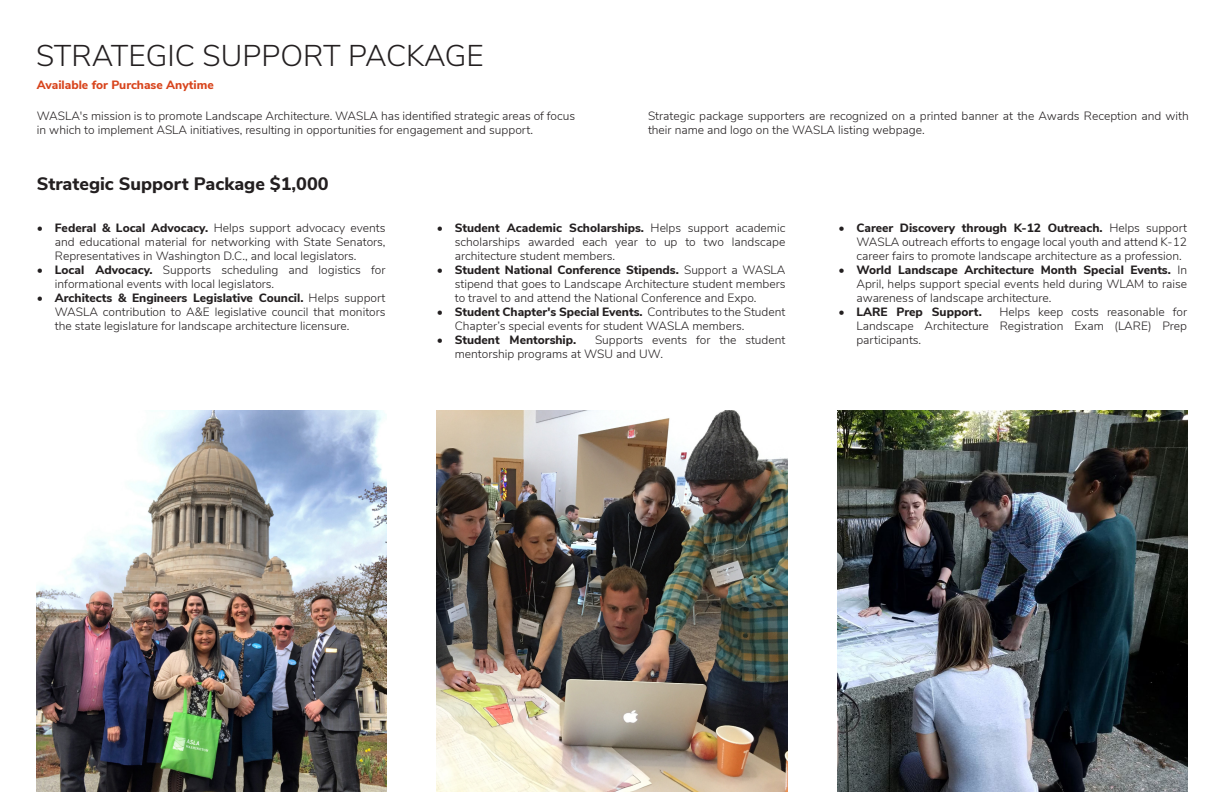
<style>
.page{position:relative;width:1224px;height:792px;background:#fff}
.page>*{position:absolute;margin:0;border:0;box-sizing:border-box;transform-origin:0 0}
.Título_de_sección_de_página__Negro{font:300 30px "Nunito Sans";letter-spacing:-.005em;color:#231f20}
.Body_Text{font:800 18px "Nunito Sans";color:#231f20}
.Body_Text-2{font:300 12px/14px "Nunito Sans";color:#231f20;text-align:justify}
.t1{font:800 12px "Nunito Sans";color:#231f20}
.t2{font:800 12px "Nunito Sans";color:#d8441c}
.s1{font-weight:800}
</style>
<div class="page">
<img style="left:36px;top:410px;width:350px;height:382px">
<img style="left:838px;top:410px;width:350px;height:382px">
<img style="left:437px;top:410px;width:350px;height:382px">
<p class="Título_de_sección_de_página__Negro" style="left:36px;top:34px;width:449px">STRATEGIC SUPPORT PACKAGE</p>
<p class="t2" style="left:37px;top:76px;width:178px">Available for Purchase Anytime</p>
<p class="Body_Text-2" style="left:37px;top:108px;width:540px">WASLA's mission is to promote Landscape Architecture. WASLA has identified strategic areas of focus in which to implement ASLA initiatives, resulting in opportunities for engagement and support.</p>
<p class="Body_Text" style="left:37px;top:171px;width:293px">Strategic Support Package $1,000</p>
<p class="Body_Text-2" style="left:648px;top:108px;width:542px">Strategic package supporters are recognized on a printed banner at the Awards Reception and with their name and logo on the WASLA listing webpage.</p>
<p class="Body_Text-2" style="left:55px;top:220px;width:332px;text-indent:-18px"><span class="s1">• Federal &amp; Local Advocacy.</span> Helps support advocacy events and educational material for networking with State Senators, Representatives in Washington D.C., and local legislators.</p>
<p class="Body_Text-2" style="left:55px;top:262px;width:332px;text-indent:-18px"><span class="s1">• Local Advocacy.</span> Supports scheduling and logistics for informational events with local legislators.</p>
<p class="Body_Text-2" style="left:55px;top:290px;width:332px;text-indent:-18px"><span class="s1">• Architects &amp; Engineers Legislative Council.</span> Helps support WASLA contribution to A&amp;E legislative council that monitors the state legislature for landscape architecture licensure.</p>
<p class="Body_Text-2" style="left:455px;top:220px;width:332px;text-indent:-18px"><span class="s1">• Student Academic Scholarships.</span> Helps support academic scholarships awarded each year to up to two landscape architecture student members.</p>
<p class="Body_Text-2" style="left:455px;top:262px;width:332px;text-indent:-18px"><span class="s1">• Student National Conference Stipends.</span> Support a WASLA stipend that goes to Landscape Architecture student members to travel to and attend the National Conference and Expo.</p>
<p class="Body_Text-2" style="left:455px;top:304px;width:332px;text-indent:-18px"><span class="s1">• Student Chapter's Special Events.</span> Contributes to the Student<br>Chapter’s special events for student WASLA members.</p>
<p class="t1" style="left:437px;top:331px;width:141px">• Student Mentorship.</p>
<p class="Body_Text-2" style="left:455px;top:332px;width:332px;text-indent:140px">Supports events for the student mentorship programs at WSU and UW.</p>
<p class="Body_Text-2" style="left:856px;top:220px;width:332px;text-indent:-18px"><span class="s1">• Career Discovery through K-12 Outreach.</span> Helps support WASLA outreach efforts to engage local youth and attend K-12 career fairs to promote landscape architecture as a profession.</p>
<p class="Body_Text-2" style="left:856px;top:262px;width:332px;text-indent:-18px"><span class="s1">• World Landscape Architecture Month Special Events.</span> In April, helps support special events held during WLAM to raise awareness of landscape architecture.</p>
<p class="t1" style="left:838px;top:303px;width:145px">• LARE Prep Support.</p>
<p class="Body_Text-2" style="left:856px;top:304px;width:332px;text-indent:143px">Helps keep costs reasonable for Landscape Architecture Registration Exam (LARE) Prep participants.</p>
</div>
